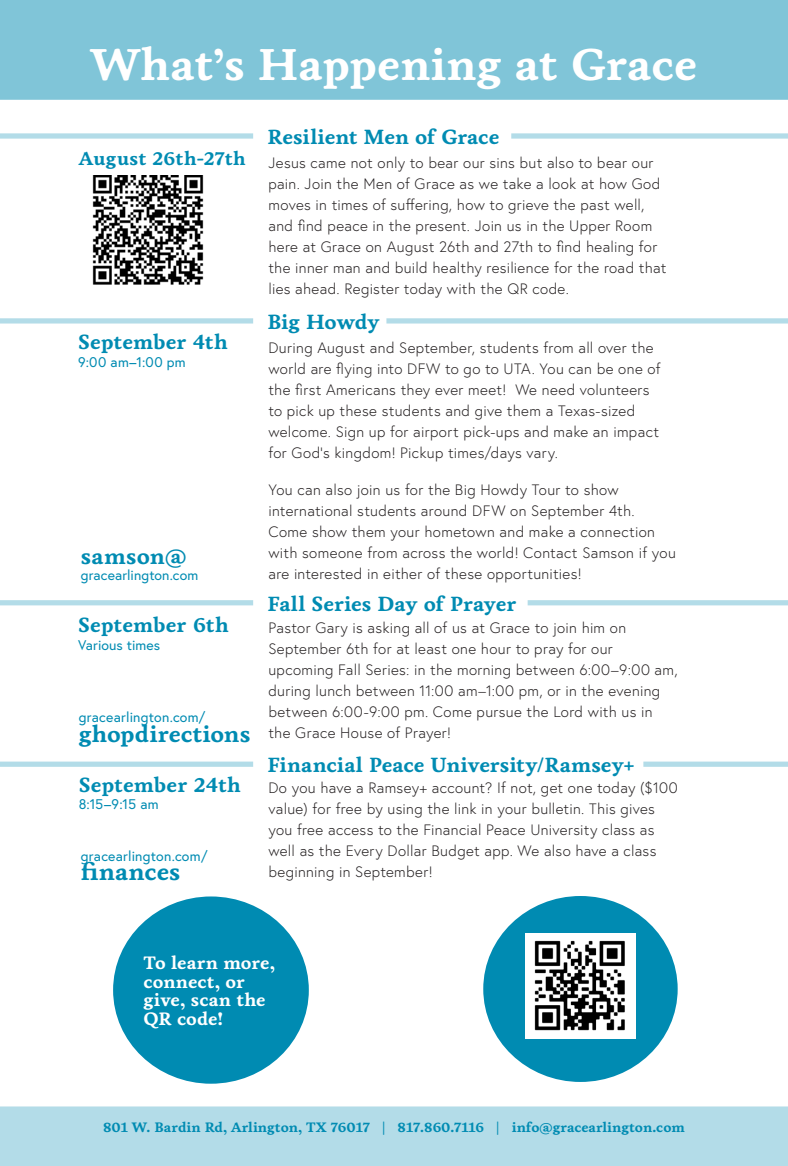
<style>
.page{position:relative;width:788px;height:1166px;background:#fff}
.page>*{position:absolute;margin:0;border:0;box-sizing:border-box;transform-origin:0 0}
.t1{font:700 45.5px "Livory";color:#fff}
.Body{font:700 24.5px "Livory";color:#008bb2}
.Body-2{font:700 23.62px "Livory";color:#008bb2}
.Body-3{font:700 22.75px "Livory";letter-spacing:.01em;color:#008bb2}
.Body-4{font:700 21px "Livory";color:#008bb2}
.Body-5{font:700 19.25px "Livory";letter-spacing:.01em;color:#008bb2}
.Body-6{font:700 18.38px/18.4px "Livory";color:#fff}
.Body-7{font:300 15.05px/21px "Europa";letter-spacing:.025em;color:#231f20}
.Body-8{font:14px "Europa";letter-spacing:.015em;color:#008bb2}
.t2{font:700 14px "Livory";color:#008bb2}
</style>
<div class="page">
<div style="left:0;top:0;width:788px;height:100px;background:#80c5d8"></div>
<div style="left:0;top:1106px;width:788px;height:60px;background:#b3dce8"></div>
<div style="left:483px;top:896px;width:194px;height:186px;background:#008bb2;border-radius:50%"></div>
<div style="left:113px;top:896px;width:196px;height:187px;background:#008bb2;border-radius:50%"></div>
<img style="left:525px;top:933px;width:110px;height:105px">
<div style="left:0;top:761px;width:253px;height:5px;background:#b3dce8"></div>
<div style="left:643px;top:761px;width:144px;height:5px;background:#b3dce8"></div>
<div style="left:0;top:318px;width:253px;height:5px;background:#b3dce8"></div>
<div style="left:386px;top:318px;width:402px;height:5px;background:#b3dce8"></div>
<div style="left:0;top:600px;width:253px;height:5px;background:#b3dce8"></div>
<div style="left:527px;top:600px;width:261px;height:5px;background:#b3dce8"></div>
<div style="left:0;top:133px;width:253px;height:6px;background:#b3dce8"></div>
<div style="left:511px;top:133px;width:276px;height:6px;background:#b3dce8"></div>
<img style="left:92px;top:175px;width:112px;height:110px">
<p class="t1" style="left:91px;top:37px;width:608px">What’s Happening at Grace</p>
<p class="Body-5" style="left:79px;top:147px;width:168px">August 26th-27th</p>
<p class="Body-4" style="left:78px;top:329px;width:151px">September 4th</p>
<p class="Body-8" style="left:78px;top:353px;width:109px">9:00 am–1:00 pm</p>
<p class="Body-3" style="left:81px;top:543px;width:107px">samson@</p>
<p class="Body-8" style="left:81px;top:566px;width:119px">gracearlington.com</p>
<p class="Body-4" style="left:78px;top:612px;width:152px">September 6th</p>
<p class="Body-8" style="left:78px;top:636px;width:84px">Various times</p>
<p class="Body-8" style="left:79px;top:708px;width:128px">gracearlington.com/</p>
<p class="Body-2" style="left:79px;top:719px;width:173px">ghopdirections</p>
<p class="Body-4" style="left:79px;top:772px;width:164px">September 24th</p>
<p class="Body-8" style="left:79px;top:795px;width:81px">8:15–9:15 am</p>
<p class="Body-8" style="left:81px;top:846px;width:128px">gracearlington.com/</p>
<p class="Body" style="left:81px;top:856px;width:101px">finances</p>
<p class="Body-4" style="left:267px;top:124px;width:233px">Resilient Men of Grace</p>
<p class="Body-7" style="left:268px;top:152px;width:399px">Jesus came not only to bear our sins but also to bear our pain. Join the Men of Grace as we take a look at how God moves in times of suffering, how to grieve the past well, and find peace in the present. Join us in the Upper Room here at Grace on August 26th and 27th to find healing for the inner man and build healthy resilience for the road that lies ahead. Register today with the QR code.</p>
<p class="Body-4" style="left:267px;top:309px;width:113px">Big Howdy</p>
<p class="Body-7" style="left:268px;top:337px;width:393px">During August and September, students from all over the world are flying into DFW to go to UTA. You can be one of the first Americans they ever meet! We need volunteers to pick up these students and give them a Texas-sized welcome. Sign up for airport pick-ups and make an impact for God’s kingdom! Pickup times/days vary.</p>
<p class="Body-7" style="left:268px;top:478px;width:409px">You can also join us for the Big Howdy Tour to show international students around DFW on September 4th.<br>Come show them your hometown and make a connection with someone from across the world! Contact Samson if you are interested in either of these opportunities!</p>
<p class="Body-4" style="left:267px;top:591px;width:250px">Fall Series Day of Prayer</p>
<p class="Body-7" style="left:268px;top:617px;width:410px">Pastor Gary is asking all of us at Grace to join him on September 6th for at least one hour to pray for our upcoming Fall Series: in the morning between 6:00–9:00 am, during lunch between 11:00 am–1:00 pm, or in the evening between 6:00-9:00 pm. Come pursue the Lord with us in the Grace House of Prayer!</p>
<p class="Body-4" style="left:267px;top:752px;width:369px">Financial Peace University/Ramsey+</p>
<p class="Body-7" style="left:268px;top:776px;width:411px">Do you have a Ramsey+ account? If not, get one today ($100 value) for free by using the link in your bulletin. This gives you free access to the Financial Peace University class as well as the Every Dollar Budget app. We also have a class beginning in September!</p>
<p class="Body-6" style="left:144px;top:954px;width:133px">To learn more, connect, or give, scan the<br>QR code!</p>
<p class="t2" style="left:103px;top:1118px;width:583px">801 W. Bardin Rd, Arlington, TX 76017 | 817.860.7116 | info@gracearlington.com</p>
</div>
